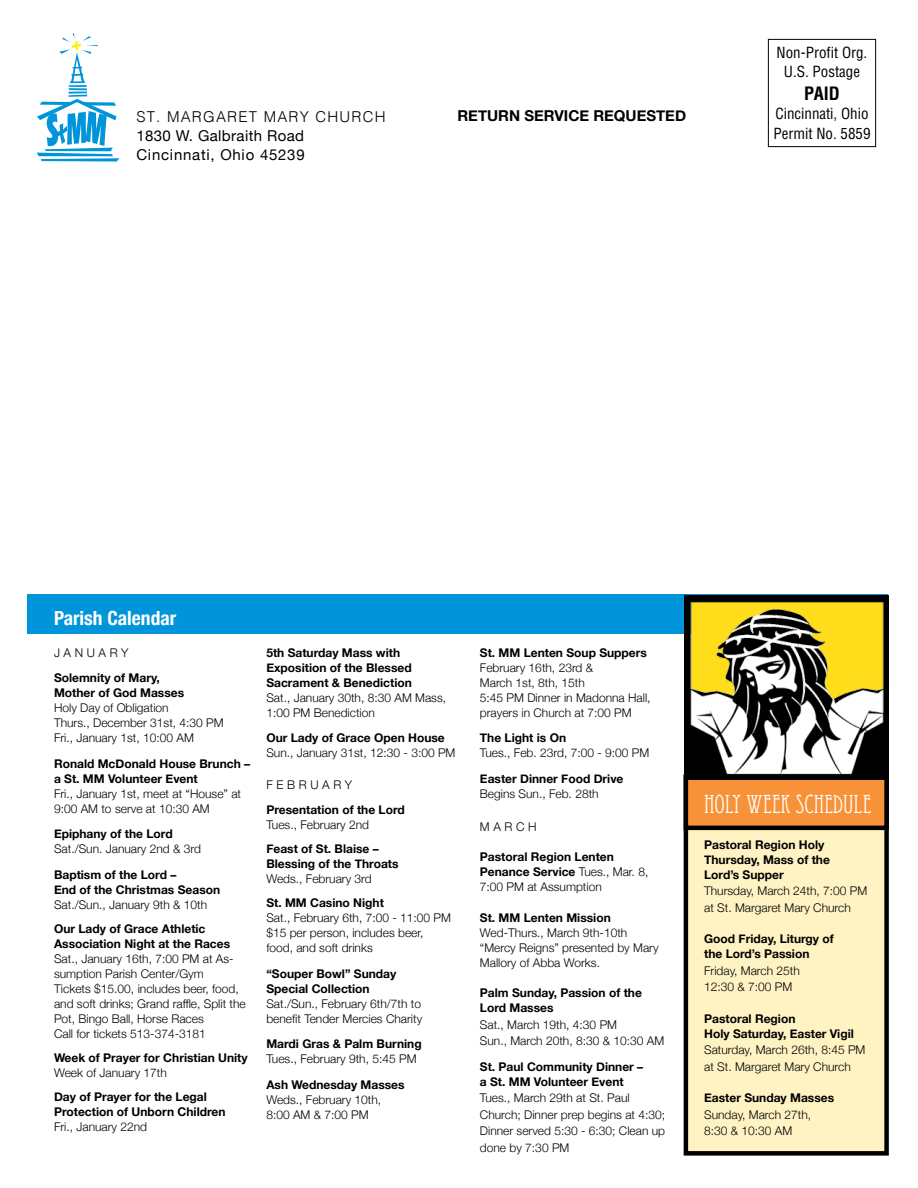
<style>
.page{position:relative;width:918px;height:1188px;background:#fff}
.page>*{position:absolute;margin:0;border:0;box-sizing:border-box;transform-origin:0 0}
.t1{font:25.5px "Eccentric Std";color:#fff}
.t2{font:700 condensed 19.5px "Helvetica Neue";color:#fff}
.t3{font:700 condensed 18px "Helvetica";color:#000}
.t4{font:condensed 15px/19.5px "Helvetica";color:#000;text-align:center}
.t5{font:15px/19.2px "Helvetica Neue";letter-spacing:.05em;color:#000}
.t6{font:700 15px "Helvetica Neue";color:#000}
.t7{font:300 15px "Helvetica";letter-spacing:.08em;color:#000}
.t8{font:300 12px/15px "Helvetica Neue";color:#000}
.t9{font:700 12px/15px "Helvetica Neue";color:#000}
.t10{font:300 12px "Helvetica Neue";letter-spacing:.3em;color:#000}
.s1{font-weight:300}
</style>
<div class="page">
<div style="left:768px;top:39px;width:108px;height:108px;border:1px solid #000"></div>
<svg style="left:37px;top:33px;width:82px;height:128px"></svg>
<div style="left:27px;top:594px;width:861px;height:39px;background:#0095da"></div>
<div style="left:686px;top:777px;width:201px;height:376px;background:#fff2c3"></div>
<div style="left:684px;top:774px;width:205px;height:382px;border:4px solid #000"></div>
<div style="left:686px;top:777px;width:201px;height:51px;background:#f79239"></div>
<div style="left:684px;top:775px;width:205px;height:55px;border:4px solid #000"></div>
<img style="left:684px;top:596px;width:204px;height:184px">
<p class="t7" style="left:136px;top:103px;width:251px">ST. MARGARET MARY CHURCH</p>
<p class="t5" style="left:136px;top:127px;width:170px">1830 W. Galbraith Road<br>Cincinnati, Ohio 45239</p>
<p class="t6" style="left:458px;top:104px;width:230px">RETURN SERVICE REQUESTED</p>
<p class="t4" style="left:777px;top:42px;width:92px">Non-Profit Org.<br>U.S. Postage</p>
<h3 class="t3" style="left:804px;top:82px;width:37px">PAID</h3>
<p class="t4" style="left:773px;top:104px;width:99px;text-align:left">Cincinnati, Ohio<br>Permit No. 5859</p>
<h2 class="t2" style="left:54px;top:602px;width:124px">Parish Calendar</h2>
<p class="t10" style="left:54px;top:643px;width:76px">JANUARY</p>
<p class="t9" style="left:54px;top:671px;width:132px">Solemnity of Mary,<br>Mother of God Masses</p>
<p class="t8" style="left:54px;top:699px;width:171px">Holy Day of Obligation<br>Thurs., December 31st, 4:30 PM<br>Fri., January 1st, 10:00 AM</p>
<p class="t9" style="left:54px;top:756px;width:198px">Ronald McDonald House Brunch – a St. MM Volunteer Event</p>
<p class="t8" style="left:54px;top:785px;width:189px">Fri., January 1st, meet at “House” at<br>9:00 AM to serve at 10:30 AM</p>
<p class="t9" style="left:54px;top:827px;width:120px">Epiphany of the Lord</p>
<p class="t8" style="left:54px;top:840px;width:148px">Sat./Sun. January 2nd &amp; 3rd</p>
<p class="t9" style="left:54px;top:867px;width:168px">Baptism of the Lord –<br>End of the Christmas Season</p>
<p class="t8" style="left:54px;top:896px;width:155px">Sat./Sun., January 9th &amp; 10th</p>
<p class="t9" style="left:54px;top:921px;width:178px">Our Lady of Grace Athletic<br>Association Night at the Races</p>
<p class="t8" style="left:54px;top:950px;width:193px">Sat., January 16th, 7:00 PM at As&shy;sumption Parish Center/Gym<br>Tickets $15.00, includes beer, food, and soft drinks; Grand raffle, Split the Pot, Bingo Ball, Horse Races<br>Call for tickets 513-374-3181</p>
<p class="t9" style="left:54px;top:1050px;width:195px">Week of Prayer for Christian Unity</p>
<p class="t8" style="left:54px;top:1064px;width:114px">Week of January 17th</p>
<p class="t9" style="left:54px;top:1089px;width:173px">Day of Prayer for the Legal<br>Protection of Unborn Children</p>
<p class="t8" style="left:54px;top:1118px;width:95px">Fri., January 22nd</p>
<p class="t9" style="left:266px;top:645px;width:147px">5th Saturday Mass with<br>Exposition of the Blessed<br>Sacrament &amp; Benediction</p>
<p class="t8" style="left:266px;top:689px;width:181px">Sat., January 30th, 8:30 AM Mass,<br>1:00 PM Benediction</p>
<p class="t9" style="left:266px;top:731px;width:180px">Our Lady of Grace Open House</p>
<p class="t8" style="left:266px;top:745px;width:191px">Sun., January 31st, 12:30 - 3:00 PM</p>
<p class="t10" style="left:266px;top:775px;width:87px">FEBRUARY</p>
<p class="t9" style="left:266px;top:803px;width:140px">Presentation of the Lord</p>
<p class="t8" style="left:266px;top:817px;width:104px">Tues., February 2nd</p>
<p class="t9" style="left:266px;top:842px;width:134px">Feast of St. Blaise –<br>Blessing of the Throats</p>
<p class="t8" style="left:266px;top:871px;width:107px">Weds., February 3rd</p>
<p class="t9" style="left:266px;top:896px;width:119px">St. MM Casino Night</p>
<p class="t8" style="left:266px;top:910px;width:186px">Sat., February 6th, 7:00 - 11:00 PM $15 per person, includes beer, food, and soft drinks</p>
<p class="t9" style="left:266px;top:966px;width:132px">“Souper Bowl” Sunday<br>Special Collection</p>
<p class="t8" style="left:266px;top:995px;width:157px">Sat./Sun., February 6th/7th to benefit Tender Mercies Charity</p>
<p class="t9" style="left:266px;top:1037px;width:157px">Mardi Gras &amp; Palm Burning</p>
<p class="t8" style="left:266px;top:1051px;width:152px">Tues., February 9th, 5:45 PM</p>
<p class="t9" style="left:266px;top:1077px;width:140px">Ash Wednesday Masses</p>
<p class="t8" style="left:266px;top:1091px;width:116px">Weds., February 10th,<br>8:00 AM &amp; 7:00 PM</p>
<p class="t9" style="left:480px;top:645px;width:168px">St. MM Lenten Soup Suppers</p>
<p class="t8" style="left:480px;top:659px;width:172px">February 16th, 23rd &amp;<br>March 1st, 8th, 15th<br>5:45 PM Dinner in Madonna Hall, prayers in Church at 7:00 PM</p>
<p class="t9" style="left:480px;top:731px;width:88px">The Light is On</p>
<p class="t8" style="left:480px;top:745px;width:171px">Tues., Feb. 23rd, 7:00 - 9:00 PM</p>
<p class="t9" style="left:480px;top:771px;width:145px">Easter Dinner Food Drive</p>
<p class="t8" style="left:480px;top:785px;width:120px">Begins Sun., Feb. 28th</p>
<p class="t8" style="left:480px;top:818px;width:58px">MARCH</p>
<p class="t9" style="left:480px;top:849px;width:170px">Pastoral Region Lenten<br>Penance Service <span class="s1">Tues., Mar. 8,<br>7:00 PM at Assumption</span></p>
<p class="t9" style="left:480px;top:911px;width:132px">St. MM Lenten Mission</p>
<p class="t8" style="left:480px;top:925px;width:180px">Wed-Thurs., March 9th-10th “Mercy Reigns” presented by Mary<br>Mallory of Abba Works.</p>
<p class="t9" style="left:480px;top:986px;width:163px">Palm Sunday, Passion of the<br>Lord Masses</p>
<p class="t8" style="left:480px;top:1015px;width:186px;line-height:16.5px">Sat., March 19th, 4:30 PM<br>Sun., March 20th, 8:30 &amp; 10:30 AM</p>
<p class="t9" style="left:480px;top:1059px;width:165px">St. Paul Community Dinner – a St. MM Volunteer Event</p>
<p class="t8" style="left:480px;top:1089px;width:187px;line-height:16.5px">Tues., March 29th at St. Paul<br>Church; Dinner prep begins at 4:30;<br>Dinner served 5:30 - 6:30; Clean up done by 7:30 PM</p>
<h1 class="t1" style="left:704px;top:789px;width:169px">HOLY WEEK SCHEDULE</h1>
<p class="t9" style="left:704px;top:837px;width:127px">Pastoral Region Holy<br>Thursday, Mass of the<br>Lord’s Supper</p>
<p class="t8" style="left:704px;top:882px;width:165px;line-height:16.5px">Thursday, March 24th, 7:00 PM at St. Margaret Mary Church</p>
<p class="t9" style="left:704px;top:932px;width:131px">Good Friday, Liturgy of the Lord’s Passion</p>
<p class="t8" style="left:704px;top:961px;width:97px;line-height:16.5px">Friday, March 25th<br>12:30 &amp; 7:00 PM</p>
<p class="t9" style="left:704px;top:1011px;width:151px">Pastoral Region<br>Holy Saturday, Easter Vigil</p>
<p class="t8" style="left:704px;top:1041px;width:163px;line-height:16.5px">Saturday, March 26th, 8:45 PM at St. Margaret Mary Church</p>
<p class="t9" style="left:704px;top:1091px;width:132px">Easter Sunday Masses</p>
<p class="t8" style="left:704px;top:1105px;width:109px;line-height:16.5px">Sunday, March 27th,<br>8:30 &amp; 10:30 AM</p>
</div>
